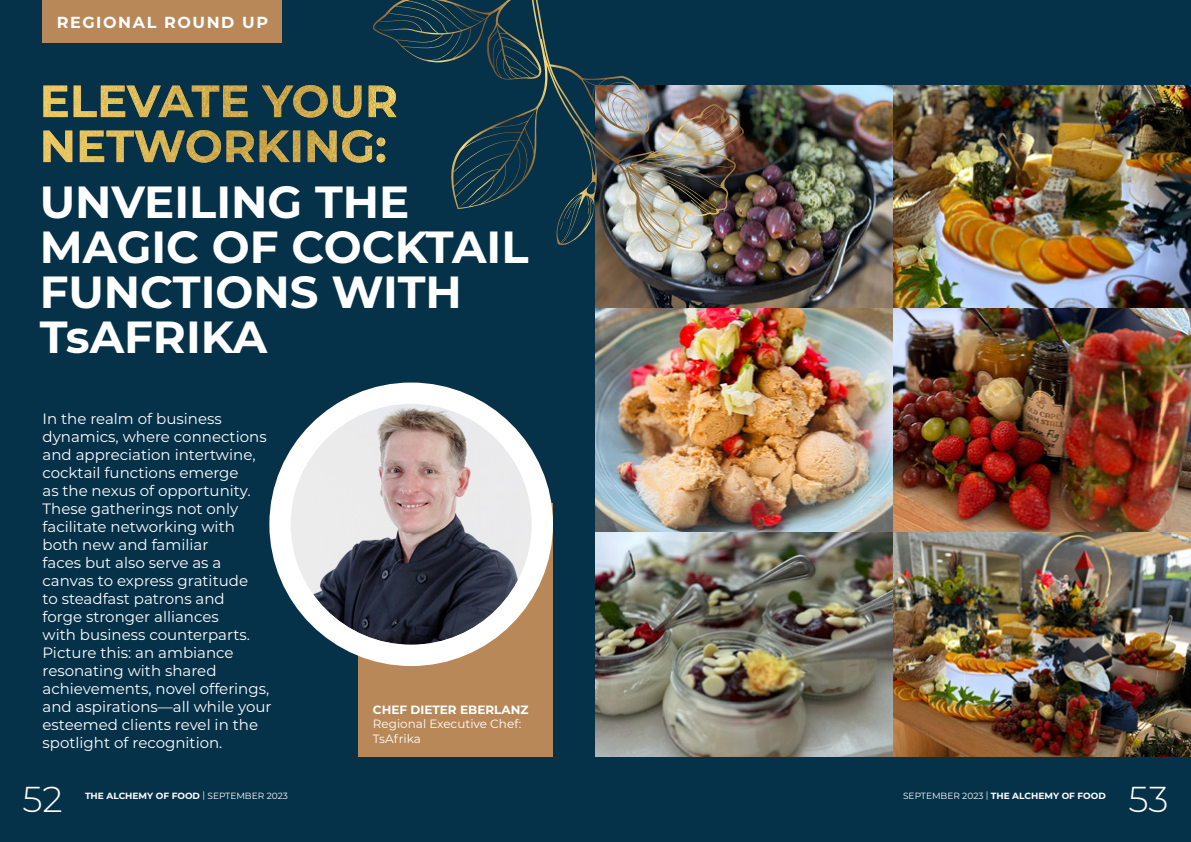
<style>
.page{position:relative;width:1191px;height:842px;background:#053149}
.page>*{position:absolute;margin:0;border:0;box-sizing:border-box;transform-origin:0 0}
.t1{font:700 45px/45px "Montserrat";color:#fff}
.t2{font:300 36px "Montserrat";color:#fff}
.t3{font:700 16px "Montserrat";letter-spacing:.1em;color:#fff}
.t4{font:15px/18px "Montserrat";color:#fff}
.t5{font:12px/14.4px "Montserrat";color:#fff}
.t6{font:700 12px "Montserrat";color:#fff}
.t7{font:700 9px "Montserrat";color:#fff}
.s1{font-weight:400}
</style>
<div class="page">
<div style="left:43px;top:0;width:239px;height:43px;background:#b88859"></div>
<img style="left:43px;top:130px;width:342px;height:33px">
<img style="left:43px;top:85px;width:353px;height:33px">
<div style="left:359px;top:504px;width:194px;height:253px;background:#b88859"></div>
<img style="left:291px;top:404px;width:240px;height:241px">
<div style="left:269px;top:382px;width:284px;height:284px;border:21px solid #fff;border-radius:50%"></div>
<img style="left:595px;top:85px;width:596px;height:672px">
<img style="left:450px;top:0;width:287px;height:252px">
<p class="t3" style="left:57px;top:11px;width:213px">REGIONAL ROUND UP</p>
<h1 class="t1" style="left:40px;top:177px;width:490px">UNVEILING THE<br>MAGIC OF COCKTAIL<br>FUNCTIONS WITH<br>TsAFRIKA</h1>
<p class="t4" style="left:43px;top:409px;width:230px">In the realm of business dynamics, where connections and appreciation intertwine, cocktail functions emerge<br>as the nexus of opportunity.<br>These gatherings not only facilitate networking with both new and familiar<br>faces but also serve as a canvas to express gratitude<br>to steadfast patrons and<br>forge stronger alliances<br>with business counterparts.<br>Picture this: an ambiance resonating with shared achievements, novel offerings, and aspirations—all while your esteemed clients revel in the spotlight of recognition.</p>
<h2 class="t2" style="left:22px;top:775px;width:42px">52</h2>
<p class="t7" style="left:85px;top:790px;width:204px">THE ALCHEMY OF FOOD <span class="s1">| SEPTEMBER 2023</span></p>
<p class="t7" style="left:903px;top:790px;width:204px"><span class="s1">SEPTEMBER 2023 |</span> THE ALCHEMY OF FOOD</p>
<h2 class="t2" style="left:1128px;top:775px;width:41px">53</h2>
<p class="t6" style="left:373px;top:701px;width:157px">CHEF DIETER EBERLANZ</p>
<p class="t5" style="left:373px;top:716px;width:150px">Regional Executive Chef:<br>TsAfrika</p>
</div>
